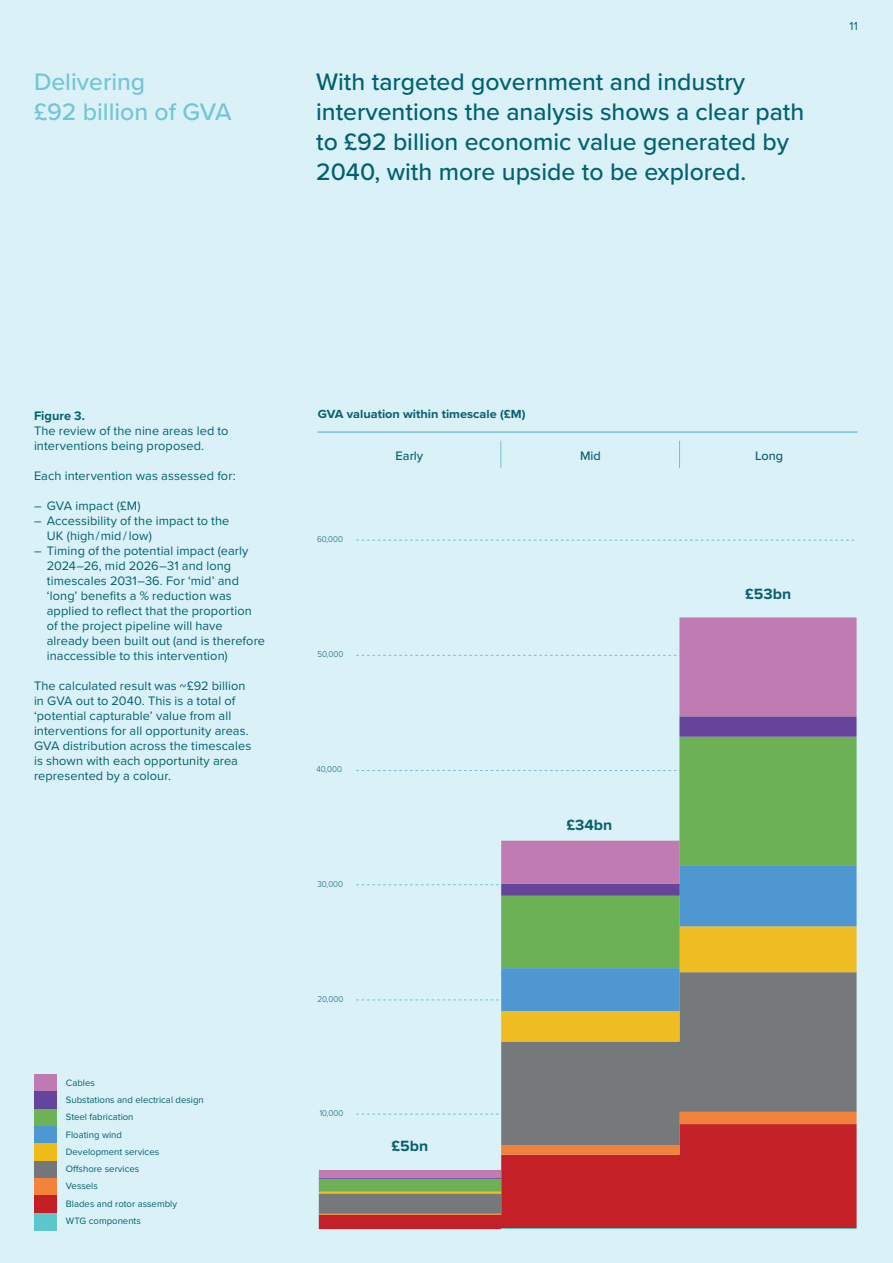
<style>
.page{position:relative;width:893px;height:1263px;background:#daf1f7}
.page>*{position:absolute;margin:0;border:0;box-sizing:border-box;transform-origin:0 0}
._16_5_20_Header_Medium{font:500 24.75px/30px "Proxima Nova";color:#006270}
._16_5_20_Header_Medium-2{font:500 24.75px "Proxima Nova";color:#74c5d5}
.t1{font:700 15.3px "Proxima Nova";color:#08606e}
._8_5_10_Text_Black_No_Space{font:12.75px/15px "Proxima Nova";letter-spacing:.01em;color:#006270}
.t2{font:500 12.75px "Proxima Nova";color:#08606e}
._8_5_10_Text_Black_No_Space-2{font:700 12.75px "Proxima Nova";letter-spacing:.005em;color:#006270}
.t3{font:700 12.15px "Proxima Nova";color:#08606e;scale:1.05 1}
.t4{font:12px "Proxima Nova";color:#006270}
._6_375_7_5_Small_Text_Black{font:9.6px "Proxima Nova";color:#006270}
.t5{font:300 8.7px "Proxima Nova";color:#08606e;scale:.92 1}
</style>
<div class="page">
<hr style="left:318px;top:431px;width:539px;height:2px;background:#73c2d3">
<svg style="left:500px;top:441px;width:1px;height:27px"></svg>
<svg style="left:679px;top:441px;width:1px;height:27px"></svg>
<svg style="left:356px;top:540px;width:498px;height:1px"></svg>
<div style="left:319px;top:1215px;width:538px;height:14px;background:#c32027"></div>
<svg style="left:319px;top:1193px;width:538px;height:21px;background:#aa3f43"></svg>
<svg style="left:319px;top:1179px;width:538px;height:12px;background:#a55137"></svg>
<svg style="left:319px;top:617px;width:538px;height:561px"></svg>
<div style="left:34px;top:1074px;width:23px;height:18px;background:#c07ab3"></div>
<div style="left:34px;top:1092px;width:23px;height:17px;background:#65449b"></div>
<div style="left:34px;top:1109px;width:23px;height:17px;background:#6db356"></div>
<div style="left:34px;top:1126px;width:23px;height:17px;background:#4d98d2"></div>
<div style="left:34px;top:1143px;width:23px;height:18px;background:#eebb19"></div>
<div style="left:34px;top:1161px;width:23px;height:17px;background:#737779"></div>
<div style="left:34px;top:1178px;width:23px;height:17px;background:#f2823c"></div>
<div style="left:34px;top:1195px;width:23px;height:18px;background:#c32025"></div>
<div style="left:34px;top:1213px;width:23px;height:17px;background:#5cc6cd"></div>
<p class="_16_5_20_Header_Medium-2" style="left:34px;top:63px;width:113px">Delivering</p>
<p class="_16_5_20_Header_Medium-2" style="left:34px;top:93px;width:199px">£92 billion of GVA</p>
<p class="_16_5_20_Header_Medium" style="left:316px;top:66px;width:490px">With targeted government and industry interventions the analysis shows a clear path to £92 billion economic value generated by 2040, with more upside to be explored.</p>
<p class="t4" style="left:850px;top:17px;width:10px">11</p>
<p class="_8_5_10_Text_Black_No_Space-2" style="left:34px;top:406px;width:53px">Figure 3.</p>
<p class="_8_5_10_Text_Black_No_Space" style="left:34px;top:423px;width:196px">The review of the nine areas led to interventions being proposed.</p>
<p class="_8_5_10_Text_Black_No_Space" style="left:34px;top:468px;width:203px">Each intervention was assessed for:</p>
<p class="_8_5_10_Text_Black_No_Space" style="left:34px;top:498px;width:108px">– GVA impact (£M)</p>
<p class="_8_5_10_Text_Black_No_Space" style="left:47px;top:513px;width:184px;text-indent:-13px">– Accessibility of the impact to the<br>UK (high/mid/ low)</p>
<p class="_8_5_10_Text_Black_No_Space" style="left:47px;top:543px;width:220px;text-indent:-13px">– Timing of the potential impact (early 2024–26, mid 2026–31 and long timescales 2031–36. For ‘mid’ and ‘long’ benefits a % reduction was applied to reflect that the proportion of the project pipeline will have already been built out (and is therefore inaccessible to this intervention)</p>
<p class="_8_5_10_Text_Black_No_Space" style="left:34px;top:678px;width:219px">The calculated result was ~£92 billion in GVA out to 2040. This is a total of ‘potential capturable’ value from all interventions for all opportunity areas.<br>GVA distribution across the timescales is shown with each opportunity area represented by a colour.</p>
<p class="_6_375_7_5_Small_Text_Black" style="left:66px;top:1075px;width:30px">Cables</p>
<p class="_6_375_7_5_Small_Text_Black" style="left:66px;top:1093px;width:139px">Substations and electrical design</p>
<p class="_6_375_7_5_Small_Text_Black" style="left:66px;top:1110px;width:69px">Steel fabrication</p>
<p class="_6_375_7_5_Small_Text_Black" style="left:66px;top:1127px;width:58px">Floating wind</p>
<p class="_6_375_7_5_Small_Text_Black" style="left:66px;top:1144px;width:95px">Development services</p>
<p class="_6_375_7_5_Small_Text_Black" style="left:66px;top:1162px;width:75px">Offshore services</p>
<p class="_6_375_7_5_Small_Text_Black" style="left:66px;top:1179px;width:33px">Vessels</p>
<p class="_6_375_7_5_Small_Text_Black" style="left:66px;top:1196px;width:113px">Blades and rotor assembly</p>
<p class="_6_375_7_5_Small_Text_Black" style="left:66px;top:1213px;width:76px">WTG components</p>
<p class="t3" style="left:318px;top:405px;width:199px">GVA valuation within timescale (£M)</p>
<p class="t5" style="left:317px;top:532px;width:30px">60,000</p>
<p class="t5" style="left:318px;top:647px;width:30px">50,000</p>
<p class="t2" style="left:396px;top:447px;width:29px">Early</p>
<p class="t2" style="left:580px;top:447px;width:22px">Mid</p>
<p class="t2" style="left:755px;top:447px;width:30px">Long</p>
<p class="t1" style="left:745px;top:582px;width:48px">£53bn</p>
<p class="t5" style="left:317px;top:762px;width:29px">40,000</p>
<p class="t5" style="left:318px;top:877px;width:29px">30,000</p>
<p class="t1" style="left:566px;top:814px;width:47px">£34bn</p>
<p class="t5" style="left:318px;top:992px;width:30px">20,000</p>
<p class="t5" style="left:320px;top:1107px;width:27px">10,000</p>
<p class="t1" style="left:392px;top:1134px;width:38px">£5bn</p>
</div>
